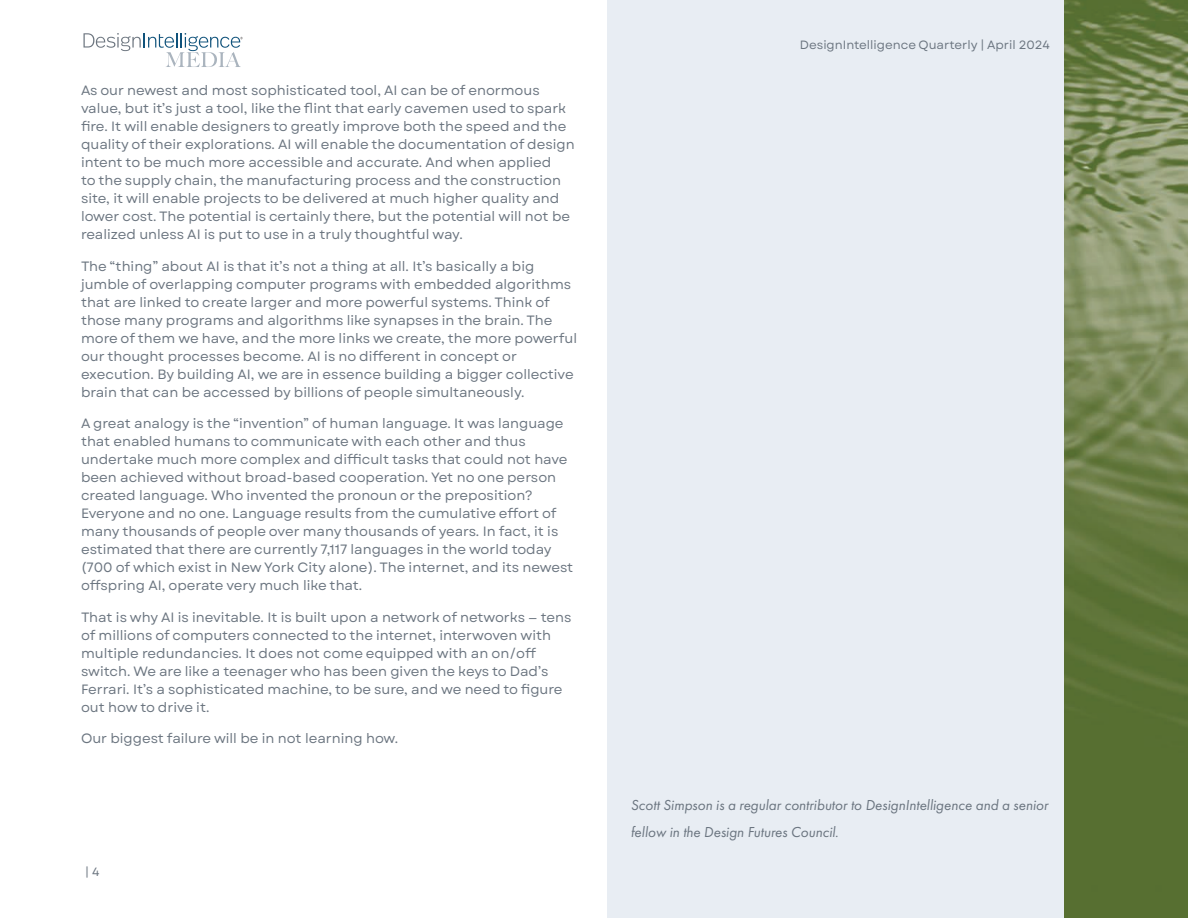
<style>
.page{position:relative;width:1188px;height:918px;background:#fff}
.page>*{position:absolute;margin:0;border:0;box-sizing:border-box;transform-origin:0 0}
.t1{font:italic 15px/27px "Futura PT";color:#6b7580}
.t2{font:13.5px/18px "Garet";color:#6b7580}
.t3{font:12px "Garet";color:#6b7580}
</style>
<div class="page">
<div style="left:608px;top:0;width:533px;height:918px;background:#e8edf3"></div>
<img style="left:1065px;top:0;width:123px;height:918px">
<svg style="left:83px;top:33px;width:160px;height:34px"></svg>
<p class="t2" style="left:81px;top:82px;width:495px">As our newest and most sophisticated tool, AI can be of enormous value, but it’s just a tool, like the flint that early cavemen used to spark fire. It will enable designers to greatly improve both the speed and the quality of their explorations. AI will enable the documentation of design intent to be much more accessible and accurate. And when applied<br>to the supply chain, the manufacturing process and the construction site, it will enable projects to be delivered at much higher quality and lower cost. The potential is certainly there, but the potential will not be realized unless AI is put to use in a truly thoughtful way.</p>
<p class="t2" style="left:81px;top:258px;width:498px">The “thing” about AI is that it’s not a thing at all. It’s basically a big jumble of overlapping computer programs with embedded algorithms that are linked to create larger and more powerful systems. Think of those many programs and algorithms like synapses in the brain. The more of them we have, and the more links we create, the more powerful our thought processes become. AI is no different in concept or execution. By building AI, we are in essence building a bigger collective brain that can be accessed by billions of people simultaneously.</p>
<p class="t2" style="left:81px;top:415px;width:494px">A great analogy is the “invention” of human language. It was language that enabled humans to communicate with each other and thus undertake much more complex and difficult tasks that could not have been achieved without broad-based cooperation. Yet no one person created language. Who invented the pronoun or the preposition?<br>Everyone and no one. Language results from the cumulative effort of many thousands of people over many thousands of years. In fact, it is estimated that there are currently 7,117 languages in the world today (700 of which exist in New York City alone). The internet, and its newest offspring AI, operate very much like that.</p>
<p class="t2" style="left:81px;top:609px;width:492px">That is why AI is inevitable. It is built upon a network of networks — tens of millions of computers connected to the internet, interwoven with multiple redundancies. It does not come equipped with an on/off switch. We are like a teenager who has been given the keys to Dad’s Ferrari. It’s a sophisticated machine, to be sure, and we need to figure out how to drive it.</p>
<p class="t2" style="left:81px;top:730px;width:319px">Our biggest failure will be in not learning how.</p>
<p class="t3" style="left:85px;top:865px;width:16px">| 4</p>
<p class="t3" style="left:800px;top:37px;width:251px">DesignIntelligence Quarterly | April 2024</p>
<p class="t1" style="left:631px;top:791px;width:419px">Scott Simpson is a regular contributor to DesignIntelligence and a senior fellow in the Design Futures Council.</p>
</div>
